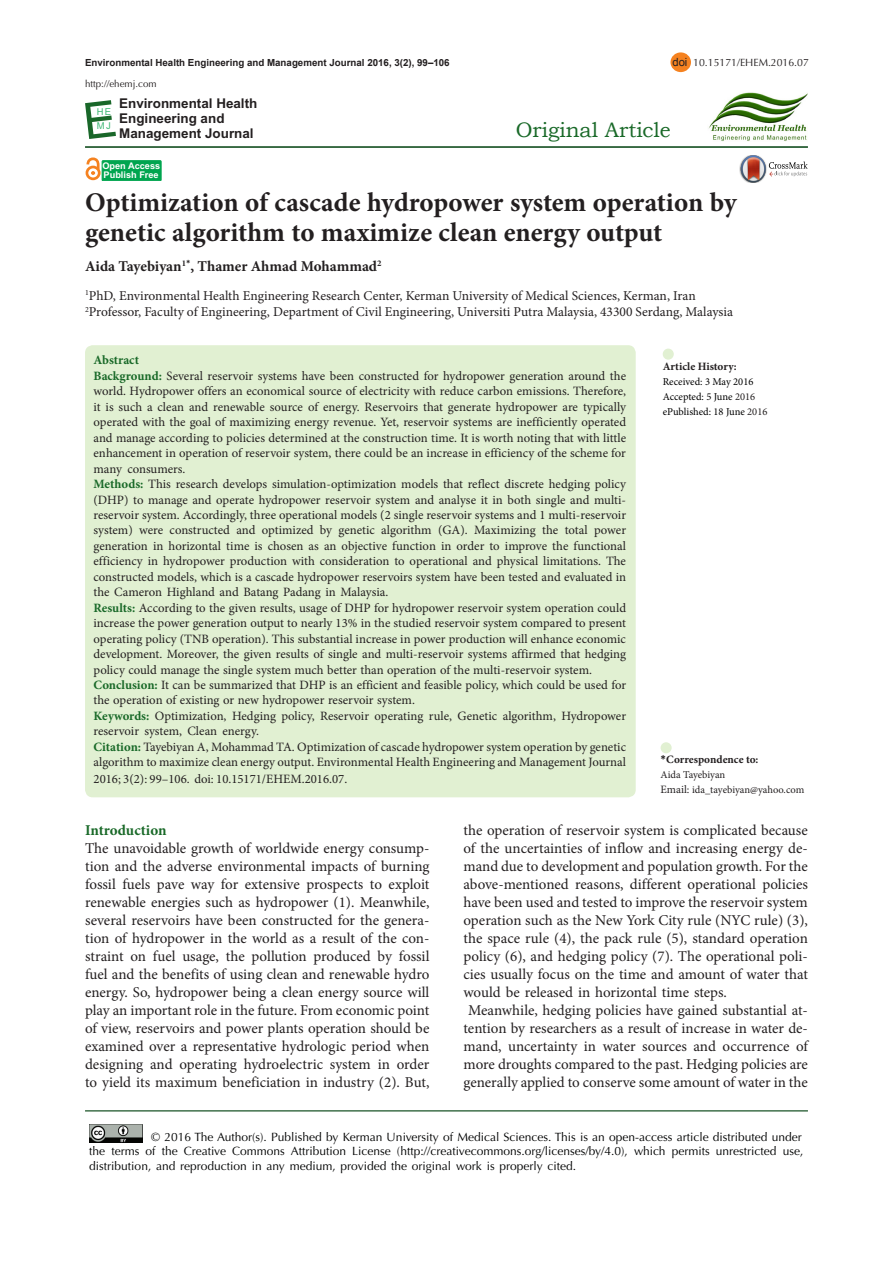
<style>
.page{position:relative;width:893px;height:1263px;background:#fff}
.page>*{position:absolute;margin:0;border:0;box-sizing:border-box;transform-origin:0 0}
.Default{font:700 27px/30px "Minion Pro";color:#231f20}
.t1{font:21px "Bookman Old Style";color:#196928}
.t2{font:15px/18px "Minion Pro";color:#231f20;text-align:justify}
.Default-2{font:700 15px "Minion Pro";color:#231f20}
.t3{font:700 15px "Minion Pro";letter-spacing:-.005em;color:#196928}
.Default-3{font:13.5px "Minion Pro";color:#231f20}
.t4{font:700 13.5px/15px "Arial";color:#231f20}
.Default-4{font:12.75px/15.5px "Minion Pro";color:#231f20;text-align:justify}
.Default-5{font:700 12.75px "Minion Pro";color:#196928}
.t5{font:12px/14.4px "Optima LT Std";color:#010202}
.t6{font:700 11.25px "Minion Pro";color:#231f20}
.t7{font:11.25px "Arial";color:#231f20}
.t8{font:10.5px "Minion Pro";color:#000}
.t9{font:10.5px "Minion Pro";letter-spacing:-.005em;color:#231f20}
.t10{font:10.5px "Optima LT Std";color:#231f20}
.t11{font:700 9.75px "Arial";color:#231f20}
.t12{font:9.75px "Optima LT Std";color:#231f20}
.t13{font:9.45px/14.5px "Arial";color:#41b977}
.t14{font:700 9.15px/9px "Arial";color:#fff}
.s1{font-weight:700;color:#196928}
.s2{color:#231f20}
.s3{font-family:"Calibri"}
.s4{font-size:11.25px}
</style>
<div class="page">
<div style="left:85px;top:345px;width:551px;height:452px;background:#e1f0d2;border-radius:8px"></div>
<div style="left:661px;top:742px;width:11px;height:11px;background:#e1f0d2;border-radius:50%"></div>
<div style="left:663px;top:349px;width:11px;height:11px;background:#e1f0d2;border-radius:50%"></div>
<hr style="left:85px;top:1110px;width:723px;height:1px;background:#00410f">
<img style="left:89px;top:1124px;width:54px;height:19px">
<hr style="left:85px;top:146px;width:723px;height:2px;background:#00410f">
<svg style="left:85px;top:100px;width:31px;height:39px"></svg>
<div style="left:102px;top:161px;width:59px;height:20px;background:#00a54f"></div>
<div style="left:102px;top:161px;width:59px;height:20px;border:1px solid #00a54f"></div>
<div style="left:86px;top:166px;width:15px;height:14px;border:3px solid #f58220;border-radius:50%"></div>
<svg style="left:85px;top:159px;width:16px;height:16px"></svg>
<img style="left:708px;top:92px;width:100px;height:50px">
<img style="left:739px;top:163px;width:2px;height:13px">
<svg style="left:741px;top:155px;width:67px;height:28px"></svg>
<div style="left:670px;top:52px;width:21px;height:20px;background:#f58220;border-radius:50%"></div>
<p class="t11" style="left:85px;top:56px;width:366px">Environmental Health Engineering and Management Journal 2016, 3(2), 99–106</p>
<p class="t4" style="left:119px;top:96px;width:140px">Environmental Health<br>Engineering and<br>Management Journal</p>
<p class="t12" style="left:85px;top:78px;width:73px">http://ehemj.com</p>
<p class="t13" style="left:97px;top:104px;width:16px">HE<br>MJ</p>
<p class="t14" style="left:102px;top:162px;width:59px">Open Access<br>Publish Free</p>
<p class="t7" style="left:672px;top:55px;width:17px">doi</p>
<p class="t10" style="left:693px;top:56px;width:117px">10.15171/EHEM.2016.07</p>
<p class="t1" style="left:516px;top:116px;width:156px">Original Article</p>
<p class="Default" style="left:85px;top:187px;width:653px">Optimization of cascade hydropower system operation by genetic algorithm to maximize clean energy output</p>
<p class="Default-2" style="left:85px;top:255px;width:298px">Aida Tayebiyan<sup>1</sup><sup>*</sup>, Thamer Ahmad Mohammad<sup>2</sup></p>
<p class="Default-3" style="left:85px;top:287px;width:612px"><sup>1</sup>PhD, Environmental Health Engineering Research Center, Kerman University of Medical Sciences, Kerman, Iran</p>
<p class="Default-3" style="left:85px;top:303px;width:650px"><sup>2</sup>Professor, Faculty of Engineering, Department of Civil Engineering, Universiti Putra Malaysia, 43300 Serdang, Malaysia</p>
<p class="Default-5" style="left:94px;top:351px;width:47px">Abstract</p>
<p class="Default-4" style="left:94px;top:368px;width:534px"><span class="s1">Background:</span> Several reservoir systems have been constructed for hydropower generation around the world. Hydropower offers an economical source of electricity with reduce carbon emissions. Therefore, it is such a clean and renewable source of energy. Reservoirs that generate hydropower are typically operated with the goal of maximizing energy revenue. Yet, reservoir systems are inefficiently operated and manage according to policies determined at the construction time. It is worth noting that with little enhancement in operation of reservoir system, there could be an increase in efficiency of the scheme for many consumers.</p>
<p class="Default-4" style="left:94px;top:476px;width:534px"><span class="s1">Methods:</span> This research develops simulation-optimization models that reflect discrete hedging policy (DHP) to manage and operate hydropower reservoir system and analyse it in both single and multi&shy;reservoir system. Accordingly, three operational models (2 single reservoir systems and 1 multi-reservoir system) were constructed and optimized by genetic algorithm (GA). Maximizing the total power generation in horizontal time is chosen as an objective function in order to improve the functional efficiency in hydropower production with consideration to operational and physical limitations. The constructed models, which is a cascade hydropower reservoirs system have been tested and evaluated in the Cameron Highland and Batang Padang in Malaysia.</p>
<p class="Default-4" style="left:94px;top:600px;width:534px"><span class="s1">Results:</span> According to the given results, usage of DHP for hydropower reservoir system operation could increase the power generation output to nearly 13% in the studied reservoir system compared to present operating policy (TNB operation). This substantial increase in power production will enhance economic development. Moreover, the given results of single and multi-reservoir systems affirmed that hedging policy could manage the single system much better than operation of the multi-reservoir system.</p>
<p class="Default-4" style="left:94px;top:677px;width:534px"><span class="s1">Conclusion:</span> It can be summarized that DHP is an efficient and feasible policy, which could be used for the operation of existing or new hydropower reservoir system.</p>
<p class="Default-4" style="left:94px;top:708px;width:534px"><span class="s1">Keywords:</span> Optimization, Hedging policy, Reservoir operating rule, Genetic algorithm, Hydropower reservoir system, Clean energy.</p>
<p class="Default-4" style="left:94px;top:739px;width:534px;line-height:15.9px"><span class="s1">Citation:</span> Tayebiyan A, Mohammad TA. Optimization of cascade hydropower system operation by genetic algorithm to maximize clean energy output. Environmental Health Engineering and Management Journal 2016; 3(2): 99–106. doi: 10.15171/EHEM.2016.07.</p>
<p class="t6" style="left:663px;top:359px;width:76px">Article History:</p>
<p class="t8" style="left:663px;top:375px;width:92px">Received: 3 May 2016</p>
<p class="t8" style="left:663px;top:390px;width:94px">Accepted: 5 June <span class="s2">2016</span></p>
<p class="t8" style="left:663px;top:405px;width:106px">ePublished: 18 June <span class="s2">2016</span></p>
<p class="t6" style="left:661px;top:752px;width:99px"><span class="s3">*</span>Correspondence to:</p>
<p class="t9" style="left:661px;top:768px;width:66px">Aida Tayebiyan</p>
<p class="t9" style="left:661px;top:783px;width:145px"><span class="s4">Email:</span> ida_tayebiyan@yahoo.com</p>
<p class="t3" style="left:85px;top:819px;width:83px">Introduction</p>
<p class="t2" style="left:85px;top:839px;width:346px">The unavoidable growth of worldwide energy consump&shy;tion and the adverse environmental impacts of burning fossil fuels pave way for extensive prospects to exploit renewable energies such as hydropower (1). Meanwhile, several reservoirs have been constructed for the genera&shy;tion of hydropower in the world as a result of the con&shy;straint on fuel usage, the pollution produced by fossil fuel and the benefits of using clean and renewable hydro energy. So, hydropower being a clean energy source will play an important role in the future. From economic point of view, reservoirs and power plants operation should be examined over a representative hydrologic period when designing and operating hydroelectric system in order to yield its maximum beneficiation in industry (2). But,</p>
<p class="t2" style="left:463px;top:821px;width:346px">the operation of reservoir system is complicated because of the uncertainties of inflow and increasing energy de&shy;mand due to development and population growth. For the above-mentioned reasons, different operational policies have been used and tested to improve the reservoir system operation such as the New York City rule (NYC rule) (3), the space rule (4), the pack rule (5), standard operation policy (6), and hedging policy (7). The operational poli&shy;cies usually focus on the time and amount of water that would be released in horizontal time steps.</p>
<p class="t2" style="left:463px;top:1001px;width:346px;text-align:center">Meanwhile, hedging policies have gained substantial at&shy;tention by researchers as a result of increase in water de&shy;mand, uncertainty in water sources and occurrence of more droughts compared to the past. Hedging policies are generally applied to conserve some amount of water in the</p>
<p class="t5" style="left:89px;top:1130px;width:715px;text-indent:62px">© 2016 The Author(s). Published by Kerman University of Medical Sciences. This is an open-access article distributed under the terms of the Creative Commons Attribution License (http://creativecommons.org/licenses/by/4.0), which permits unrestricted use, distribution, and reproduction in any medium, provided the original work is properly cited.</p>
</div>
